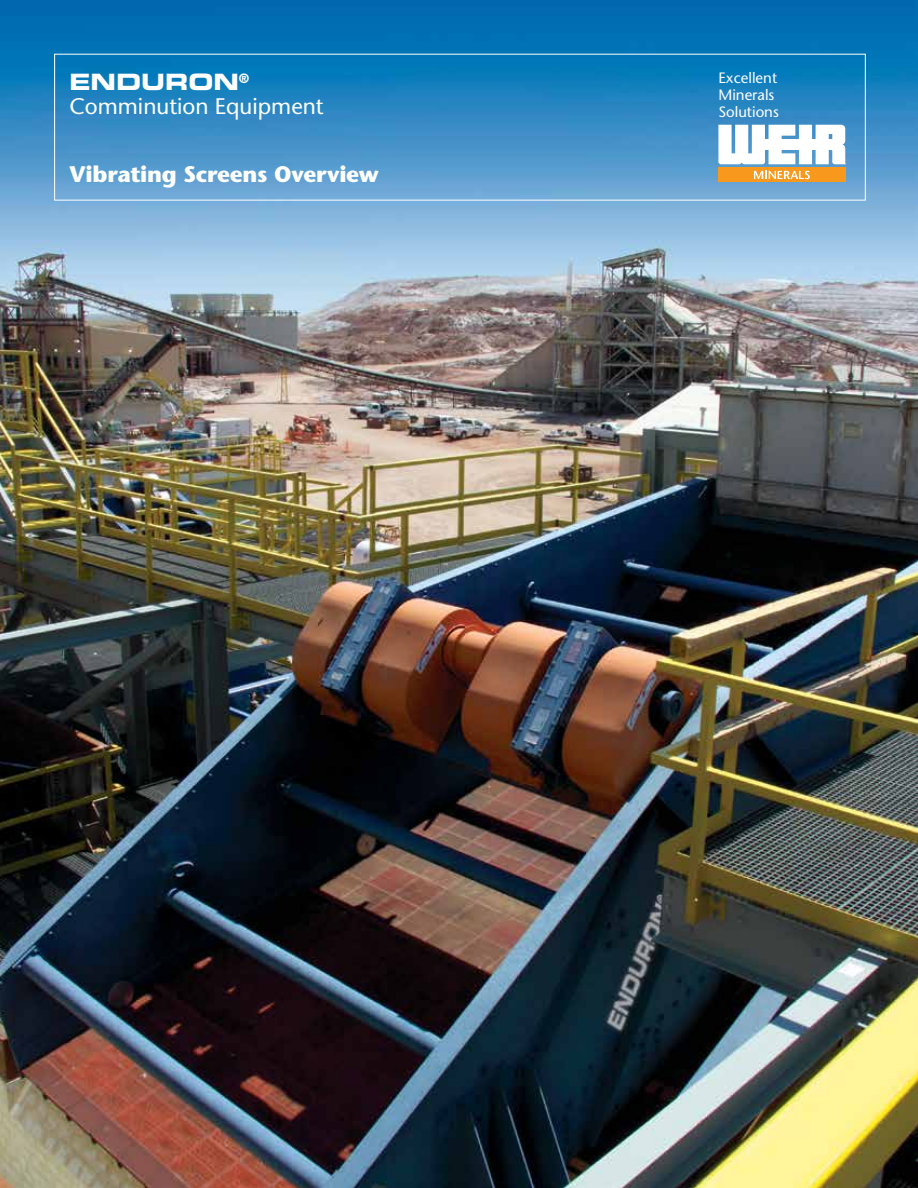
<style>
.page{position:relative;width:918px;height:1188px;background:#fff}
.page>*{position:absolute;margin:0;border:0;box-sizing:border-box;transform-origin:0 0}
.t1{font:700 22.5px "Stone Sans Std";letter-spacing:-.01em;color:#fff}
.t2{font:500 22.5px "Stone Sans Std";color:#fff}
.t3{font:22.5px "Eurostile LT Std Bold Ex 2";color:#fff}
.t4{font:500 15px/17.2px "Stone Sans Std";color:#fff}
</style>
<div class="page">
<img style="left:0;top:0;width:918px;height:1188px">
<div style="left:54px;top:54px;width:812px;height:147px;border:1px solid #fff"></div>
<svg style="left:718px;top:125px;width:128px;height:39px"></svg>
<div style="left:718px;top:168px;width:127px;height:14px;background:#f8991d"></div>
<svg style="left:754px;top:171px;width:56px;height:8px"></svg>
<h1 class="t3" style="left:69px;top:66px;width:181px">ENDURON<sup>®</sup></h1>
<h1 class="t2" style="left:69px;top:93px;width:256px">Comminution Equipment</h1>
<h1 class="t1" style="left:69px;top:161px;width:311px">Vibrating Screens Overview</h1>
<p class="t4" style="left:718px;top:69px;width:62px">Excellent<br>Minerals<br>Solutions</p>
</div>
